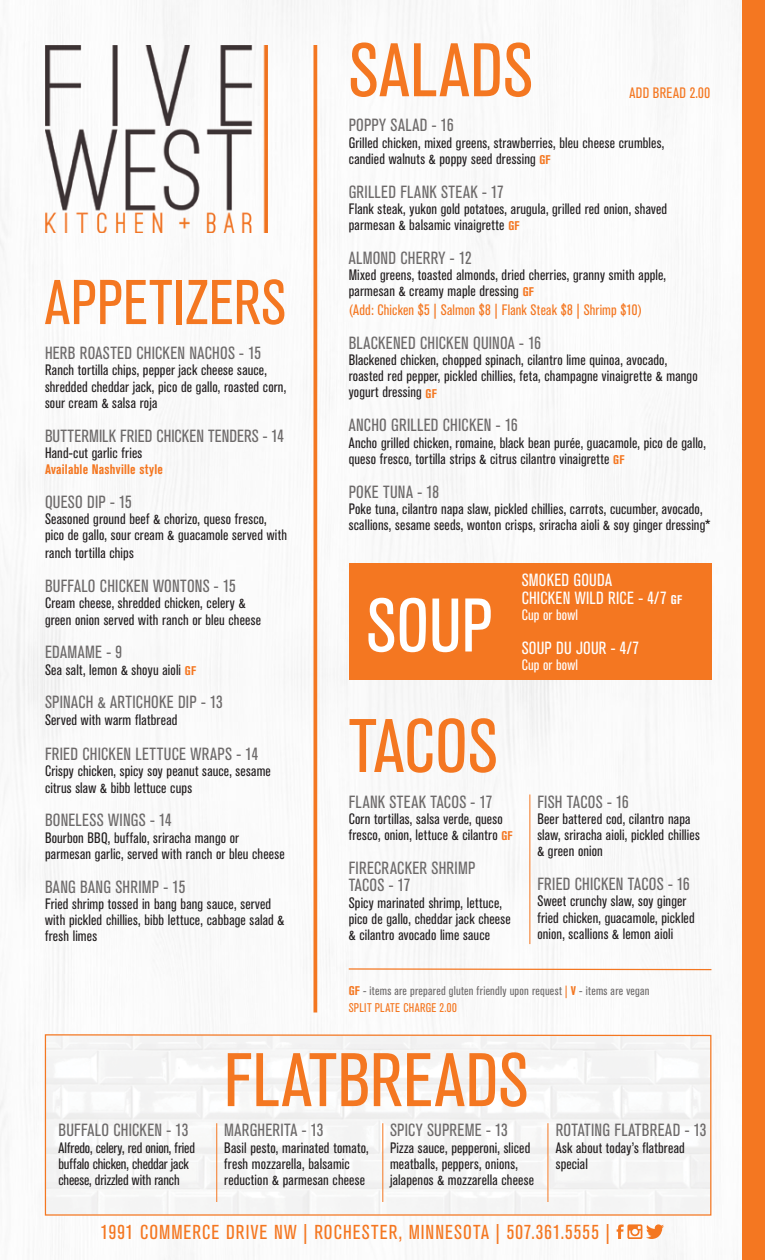
<style>
.page{position:relative;width:765px;height:1260px;background:#fff}
.page>*{position:absolute;margin:0;border:0;box-sizing:border-box;transform-origin:0 0}
.t1{font:condensed 75px "Akzidenz Grotesk BE";letter-spacing:.005em;color:#f47721}
.t2{font:condensed 75px "Akzidenz Grotesk BE";color:#fff}
.t3{font:condensed 62.5px "Akzidenz Grotesk BE";letter-spacing:.005em;color:#f47721}
.t4{font:condensed 20px "Akzidenz Grotesk BE";letter-spacing:.05em;color:#f47721}
.t5{font:condensed 17.5px/17.5px "Akzidenz Grotesk BE";letter-spacing:.01em;color:#6d6a6a}
.t6{font:condensed 17.5px/17.5px "Akzidenz Grotesk BE";letter-spacing:.01em;color:#fff}
.t7{font:condensed 15px/16.2px "Akzidenz Grotesk BE";letter-spacing:.01em;color:#231f20}
.t8{font:condensed 15px/16.2px "Akzidenz Grotesk BE";letter-spacing:-.01em;color:#231f20}
.t9{font:condensed 15px "Akzidenz Grotesk BE";letter-spacing:.015em;color:#f47721}
.t10{font:condensed 15px "Akzidenz Grotesk BE";letter-spacing:.01em;color:#fff}
.t11{font:700 condensed 13.75px "Akzidenz Grotesk BE";letter-spacing:.015em;color:#f47721}
.t12{font:condensed 12.5px/16.2px "Akzidenz Grotesk BE";letter-spacing:.02em;color:#6d6a6a}
.s1{font-weight:700;font-size:12.5px;color:#f47721}
.s2{font-weight:700;font-size:12.5px}
.s3{font-weight:700;color:#f47721}
.s4{color:#f47721}
</style>
<div class="page">
<img style="left:0;top:0;width:741px;height:1260px">
<div style="left:742px;top:0;width:23px;height:1260px;background:#f47721"></div>
<svg style="left:44px;top:1034px;width:668px;height:182px"></svg>
<div style="left:349px;top:564px;width:362px;height:116px;background:#f47721"></div>
<svg style="left:347px;top:968px;width:366px;height:3px"></svg>
<img style="left:45px;top:45px;width:223px;height:188px">
<hr style="left:314px;top:45px;width:3px;height:967px;background:#f47721">
<hr style="left:530px;top:795px;width:1px;height:149px;background:#f47721">
<hr style="left:216px;top:1123px;width:1px;height:79px;background:#f47721">
<hr style="left:382px;top:1123px;width:1px;height:79px;background:#f47721">
<hr style="left:548px;top:1123px;width:1px;height:79px;background:#f47721">
<svg style="left:617px;top:1224px;width:47px;height:15px"></svg>
<h2 class="t3" style="left:45px;top:268px;width:242px">APPETIZERS</h2>
<p class="t5" style="left:45px;top:345px;width:218px">HERB ROASTED CHICKEN NACHOS - 15</p>
<p class="t7" style="left:45px;top:362px;width:243px">Ranch tortilla chips, pepper jack cheese sauce, shredded cheddar jack, pico de gallo, roasted corn, sour cream &amp; salsa roja</p>
<p class="t5" style="left:45px;top:427px;width:241px">BUTTERMILK FRIED CHICKEN TENDERS - 14</p>
<p class="t7" style="left:45px;top:445px;width:99px">Hand-cut garlic fries</p>
<p class="t11" style="left:45px;top:461px;width:120px">Available Nashville style</p>
<p class="t5" style="left:45px;top:493px;width:88px">QUESO DIP - 15</p>
<p class="t7" style="left:45px;top:511px;width:244px">Seasoned ground beef &amp; chorizo, queso fresco, pico de gallo, sour cream &amp; guacamole served with</p>
<p class="t7" style="left:45px;top:545px;width:90px">ranch tortilla chips</p>
<p class="t5" style="left:45px;top:578px;width:192px">BUFFALO CHICKEN WONTONS - 15</p>
<p class="t7" style="left:45px;top:595px;width:218px">Cream cheese, shredded chicken, celery &amp; green onion served with ranch or bleu cheese</p>
<p class="t5" style="left:45px;top:644px;width:79px">EDAMAME - 9</p>
<p class="t7" style="left:45px;top:662px;width:152px">Sea salt, lemon &amp; shoyu aioli <span class="s1">GF</span></p>
<p class="t5" style="left:45px;top:694px;width:179px">SPINACH &amp; ARTICHOKE DIP - 13</p>
<p class="t7" style="left:45px;top:712px;width:134px">Served with warm flatbread</p>
<p class="t5" style="left:45px;top:746px;width:215px">FRIED CHICKEN LETTUCE WRAPS - 14</p>
<p class="t7" style="left:45px;top:763px;width:227px">Crispy chicken, spicy soy peanut sauce, sesame citrus slaw &amp; bibb lettuce cups</p>
<p class="t5" style="left:45px;top:812px;width:128px">BONELESS WINGS - 14</p>
<p class="t7" style="left:45px;top:830px;width:241px">Bourbon BBQ, buffalo, sriracha mango or parmesan garlic, served with ranch or bleu cheese</p>
<p class="t5" style="left:45px;top:878px;width:142px">BANG BANG SHRIMP - 15</p>
<p class="t7" style="left:45px;top:896px;width:241px">Fried shrimp tossed in bang bang sauce, served with pickled chillies, bibb lettuce, cabbage salad &amp; fresh limes</p>
<h1 class="t1" style="left:349px;top:29px;width:186px">SALADS</h1>
<p class="t5" style="left:349px;top:117px;width:106px">POPPY SALAD - 16</p>
<p class="t7" style="left:349px;top:134px;width:317px">Grilled chicken, mixed greens, strawberries, bleu cheese crumbles, candied walnuts &amp; poppy seed dressing <span class="s1">GF</span></p>
<p class="t5" style="left:349px;top:183px;width:157px">GRILLED FLANK STEAK - 17</p>
<p class="t7" style="left:349px;top:201px;width:320px">Flank steak, yukon gold potatoes, arugula, grilled red onion, shaved parmesan &amp; balsamic vinaigrette <span class="s1">GF</span></p>
<p class="t5" style="left:349px;top:249px;width:124px">ALMOND CHERRY - 12</p>
<p class="t7" style="left:349px;top:267px;width:319px">Mixed greens, toasted almonds, dried cherries, granny smith apple, parmesan &amp; creamy maple dressing <span class="s1">GF</span></p>
<p class="t9" style="left:349px;top:301px;width:295px">(Add: Chicken $5 | Salmon $8 | Flank Steak $8 | Shrimp $10)</p>
<p class="t5" style="left:349px;top:334px;width:194px">BLACKENED CHICKEN QUINOA - 16</p>
<p class="t7" style="left:349px;top:352px;width:350px">Blackened chicken, chopped spinach, cilantro lime quinoa, avocado, roasted red pepper, pickled chillies, feta, champagne vinaigrette &amp; mango yogurt dressing <span class="s1">GF</span></p>
<p class="t5" style="left:349px;top:417px;width:170px">ANCHO GRILLED CHICKEN - 16</p>
<p class="t7" style="left:349px;top:434px;width:359px">Ancho grilled chicken, romaine, black bean purée, guacamole, pico de gallo, queso fresco, tortilla strips &amp; citrus cilantro vinaigrette <span class="s1">GF</span></p>
<p class="t5" style="left:349px;top:483px;width:92px">POKE TUNA - 18</p>
<p class="t7" style="left:349px;top:501px;width:363px">Poke tuna, cilantro napa slaw, pickled chillies, carrots, cucumber, avocado, scallions, sesame seeds, wonton crisps, sriracha aioli &amp; soy ginger dressing*</p>
<p class="t9" style="left:630px;top:85px;width:82px">ADD BREAD 2.00</p>
<h1 class="t2" style="left:366px;top:584px;width:128px">SOUP</h1>
<p class="t6" style="left:522px;top:572px;width:162px">SMOKED GOUDA<br>CHICKEN WILD RICE - 4/7 <span class="s2">GF</span></p>
<p class="t10" style="left:522px;top:606px;width:58px">Cup or bowl</p>
<p class="t6" style="left:522px;top:639px;width:119px">SOUP DU JOUR - 4/7</p>
<p class="t10" style="left:522px;top:656px;width:58px">Cup or bowl</p>
<h1 class="t1" style="left:349px;top:704px;width:150px">TACOS</h1>
<p class="t5" style="left:349px;top:793px;width:145px">FLANK STEAK TACOS - 17</p>
<p class="t7" style="left:349px;top:811px;width:165px">Corn tortillas, salsa verde, queso fresco, onion, lettuce &amp; cilantro <span class="s1">GF</span></p>
<p class="t5" style="left:349px;top:859px;width:128px">FIRECRACKER SHRIMP<br>TACOS - 17</p>
<p class="t7" style="left:349px;top:895px;width:164px">Spicy marinated shrimp, lettuce, pico de gallo, cheddar jack cheese &amp; cilantro avocado lime sauce</p>
<p class="t5" style="left:537px;top:793px;width:93px">FISH TACOS - 16</p>
<p class="t7" style="left:537px;top:811px;width:164px">Beer battered cod, cilantro napa slaw, sriracha aioli, pickled chillies &amp; green onion</p>
<p class="t5" style="left:537px;top:876px;width:154px">FRIED CHICKEN TACOS - 16</p>
<p class="t7" style="left:537px;top:893px;width:159px">Sweet crunchy slaw, soy ginger fried chicken, guacamole, pickled onion, scallions &amp; lemon aioli</p>
<p class="t12" style="left:349px;top:983px;width:302px"><span class="s3">GF</span> - items are prepared gluten friendly upon request <span class="s4">|</span> <span class="s3">V</span> - items are vegan<br><span class="s4">SPLIT PLATE CHARGE 2.00</span></p>
<p class="t5" style="left:58px;top:1122px;width:131px">BUFFALO CHICKEN - 13</p>
<p class="t8" style="left:58px;top:1140px;width:138px">Alfredo, celery, red onion, fried buffalo chicken, cheddar jack cheese, drizzled with ranch</p>
<h1 class="t1" style="left:224px;top:1039px;width:306px">FLATBREADS</h1>
<p class="t5" style="left:224px;top:1122px;width:101px">MARGHERITA - 13</p>
<p class="t7" style="left:224px;top:1140px;width:146px">Basil pesto, marinated tomato, fresh mozzarella, balsamic reduction &amp; parmesan cheese</p>
<p class="t5" style="left:390px;top:1122px;width:119px">SPICY SUPREME - 13</p>
<p class="t7" style="left:390px;top:1140px;width:146px">Pizza sauce, pepperoni, sliced meatballs, peppers, onions, jalapenos &amp; mozzarella cheese</p>
<p class="t5" style="left:556px;top:1122px;width:152px">ROTATING FLATBREAD - 13</p>
<p class="t7" style="left:556px;top:1140px;width:130px">Ask about today’s flatbread special</p>
<h3 class="t4" style="left:101px;top:1221px;width:511px">1991 COMMERCE DRIVE NW | ROCHESTER, MINNESOTA | 507.361.5555 |</h3>
</div>
